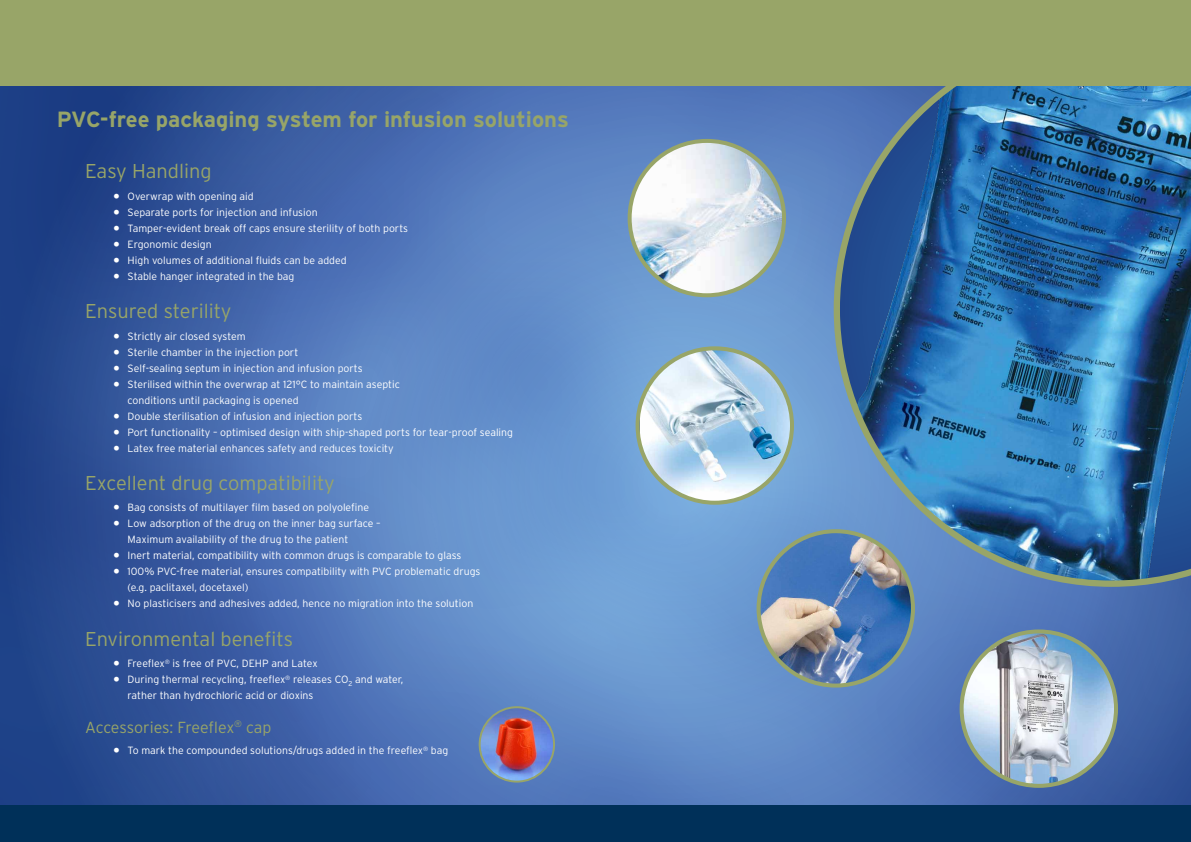
<style>
.page{position:relative;width:1191px;height:842px;background:#fff}
.page>*{position:absolute;margin:0;border:0;box-sizing:border-box;transform-origin:0 0}
.t1{font:700 22px "Interstate";color:#98a568}
.t2{font:300 20px "Interstate";color:#98a568}
.t3{font:300 16px "Interstate";letter-spacing:-.01em;color:#98a568}
.t4{font:300 10.5px/16px "Interstate";color:#fff}
.s1{font-weight:900}
</style>
<div class="page">
<img style="left:0;top:85px;width:1191px;height:721px">
<img style="left:833px;top:85px;width:358px;height:502px">
<img style="left:629px;top:141px;width:155px;height:154px">
<div style="left:627px;top:139px;width:159px;height:158px;border:4px solid #98a568;border-radius:50%"></div>
<img style="left:639px;top:348px;width:152px;height:155px">
<div style="left:635px;top:346px;width:159px;height:159px;border:4px solid #98a568;border-radius:50%"></div>
<img style="left:759px;top:531px;width:154px;height:154px;border-radius:75px">
<div style="left:756px;top:529px;width:159px;height:158px;border:4px solid #98a568;border-radius:50%"></div>
<img style="left:961px;top:631px;width:155px;height:155px;border-radius:76px">
<div style="left:959px;top:629px;width:159px;height:159px;border:4px solid #98a568;border-radius:50%"></div>
<div style="left:0;top:806px;width:1191px;height:36px;background:#003059"></div>
<div style="left:0;top:0;width:1191px;height:85px;background:#98a568"></div>
<img style="left:479px;top:707px;width:75px;height:74px;border-radius:37px">
<div style="left:478px;top:706px;width:77px;height:76px;border:2px solid #98a568;border-radius:50%"></div>
<h1 class="t1" style="left:57px;top:107px;width:514px">PVC-free packaging system for infusion solutions</h1>
<h2 class="t2" style="left:85px;top:160px;width:128px">Easy Handling</h2>
<p class="t4" style="left:113px;top:188px;width:142px"><span class="s1">•</span> Overwrap with opening aid</p>
<p class="t4" style="left:113px;top:204px;width:206px"><span class="s1">•</span> Separate ports for injection and infusion</p>
<p class="t4" style="left:113px;top:220px;width:296px"><span class="s1">•</span> Tamper-evident break off caps ensure sterility of both ports</p>
<p class="t4" style="left:113px;top:236px;width:100px"><span class="s1">•</span> Ergonomic design</p>
<p class="t4" style="left:113px;top:252px;width:235px"><span class="s1">•</span> High volumes of additional fluids can be added</p>
<p class="t4" style="left:113px;top:268px;width:182px"><span class="s1">•</span> Stable hanger integrated in the bag</p>
<h2 class="t2" style="left:85px;top:300px;width:148px">Ensured sterility</h2>
<p class="t4" style="left:113px;top:328px;width:134px"><span class="s1">•</span> Strictly air closed system</p>
<p class="t4" style="left:113px;top:344px;width:186px"><span class="s1">•</span> Sterile chamber in the injection port</p>
<p class="t4" style="left:113px;top:360px;width:251px"><span class="s1">•</span> Self-sealing septum in injection and infusion ports</p>
<p class="t4" style="left:128px;top:376px;width:274px;text-indent:-14px"><span class="s1">•</span> Sterilised within the overwrap at 121°C to maintain aseptic conditions until packaging is opened</p>
<p class="t4" style="left:113px;top:408px;width:250px"><span class="s1">•</span> Double sterilisation of infusion and injection ports</p>
<p class="t4" style="left:113px;top:424px;width:401px"><span class="s1">•</span> Port functionality – optimised design with ship-shaped ports for tear-proof sealing</p>
<p class="t4" style="left:113px;top:440px;width:282px"><span class="s1">•</span> Latex free material enhances safety and reduces toxicity</p>
<h2 class="t2" style="left:85px;top:471px;width:251px">Excellent drug compatibility</h2>
<p class="t4" style="left:113px;top:500px;width:257px"><span class="s1">•</span> Bag consists of multilayer film based on polyolefine</p>
<p class="t4" style="left:128px;top:516px;width:254px;text-indent:-14px"><span class="s1">•</span> Low adsorption of the drug on the inner bag surface –<br>Maximum availability of the drug to the patient</p>
<p class="t4" style="left:113px;top:548px;width:349px"><span class="s1">•</span> Inert material, compatibility with common drugs is comparable to glass</p>
<p class="t4" style="left:128px;top:564px;width:354px;text-indent:-14px"><span class="s1">•</span> 100% PVC-free material, ensures compatibility with PVC problematic drugs (e.g. paclitaxel, docetaxel)</p>
<p class="t4" style="left:113px;top:596px;width:361px"><span class="s1">•</span> No plasticisers and adhesives added, hence no migration into the solution</p>
<h2 class="t2" style="left:85px;top:627px;width:210px">Environmental benefits</h2>
<p class="t4" style="left:113px;top:655px;width:206px"><span class="s1">•</span> Freeflex<sup>®</sup> is free of PVC, DEHP and Latex</p>
<p class="t4" style="left:128px;top:671px;width:277px;text-indent:-14px"><span class="s1">•</span> During thermal recycling, freeflex<sup>®</sup> releases CO<sub>2</sub> and water, rather than hydrochloric acid or dioxins</p>
<h3 class="t3" style="left:85px;top:718px;width:188px">Accessories: Freeflex<sup>®</sup> cap</h3>
<p class="t4" style="left:113px;top:742px;width:336px"><span class="s1">•</span> To mark the compounded solutions/drugs added in the freeflex<sup>®</sup> bag</p>
</div>
